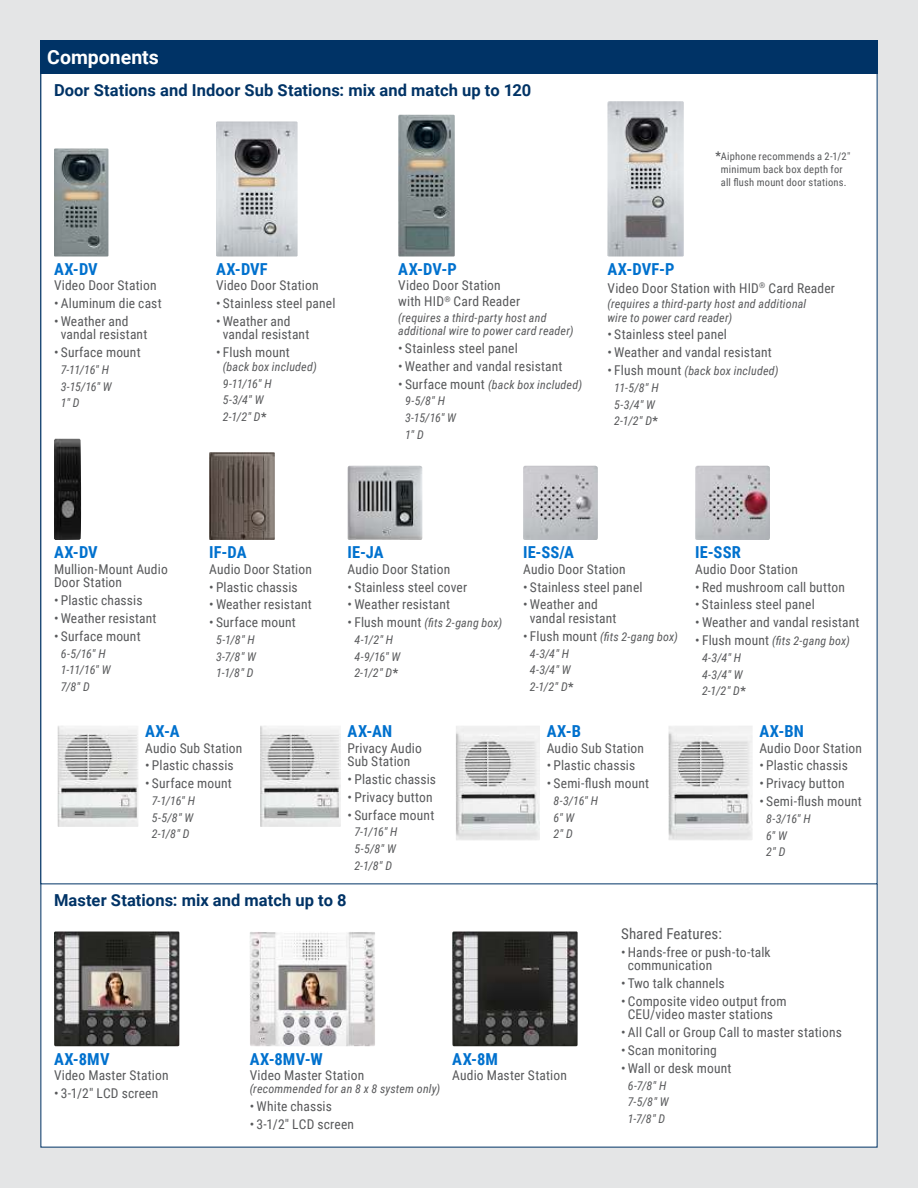
<style>
.page{position:relative;width:918px;height:1188px;background:#e4e5e6}
.page>*{position:absolute;margin:0;border:0;box-sizing:border-box;transform-origin:0 0}
.t1{font:700 19.5px "Roboto";color:#fff}
.t2{font:700 16.5px "Roboto Condensed";letter-spacing:.01em;color:#0071ce}
.t3{font:700 16.5px "Roboto";letter-spacing:.005em;color:#036}
.t4{font:15px "Roboto Condensed";letter-spacing:.005em;color:#58595b}
.t5{font:13.5px/13.5px "Roboto Condensed";letter-spacing:.01em;color:#58595b}
.t6{font:italic 12px/16.6px "Roboto Condensed";letter-spacing:.015em;color:#58595b}
.t7{font:10.5px/12.6px "Roboto Condensed";letter-spacing:.02em;color:#58595b;text-align:center}
.s1{font-weight:700;font-size:12px}
.s2{font-weight:700;font-style:normal}
.s3{font-style:normal;font-size:13.5px}
</style>
<div class="page">
<div style="left:40px;top:40px;width:838px;height:1108px;background:#fff"></div>
<div style="left:41px;top:41px;width:836px;height:843px;background:#fff"></div>
<div style="left:41px;top:40px;width:837px;height:34px;background:#036"></div>
<img style="left:54px;top:148px;width:54px;height:109px">
<img style="left:216px;top:122px;width:82px;height:134px">
<img style="left:398px;top:115px;width:57px;height:142px">
<img style="left:608px;top:101px;width:76px;height:155px">
<img style="left:54px;top:439px;width:27px;height:101px">
<img style="left:209px;top:452px;width:66px;height:88px">
<img style="left:54px;top:932px;width:125px;height:114px">
<img style="left:250px;top:932px;width:125px;height:114px">
<img style="left:452px;top:932px;width:126px;height:114px">
<img style="left:348px;top:466px;width:74px;height:74px">
<img style="left:523px;top:466px;width:75px;height:74px">
<img style="left:695px;top:466px;width:75px;height:74px">
<img style="left:58px;top:726px;width:80px;height:101px">
<img style="left:260px;top:726px;width:81px;height:101px">
<img style="left:456px;top:726px;width:84px;height:114px">
<img style="left:668px;top:726px;width:85px;height:114px">
<h1 class="t1" style="left:47px;top:49px;width:113px">Components</h1>
<p class="t3" style="left:54px;top:84px;width:479px">Door Stations and Indoor Sub Stations: mix and match up to 120</p>
<p class="t7" style="left:716px;top:151px;width:136px"><span class="s1">*</span> Aiphone recommends a 2‑1/2" minimum back box depth for<br>all flush mount door stations.</p>
<p class="t2" style="left:54px;top:263px;width:45px">AX‑DV</p>
<p class="t5" style="left:54px;top:280px;width:104px">Video Door Station</p>
<p class="t5" style="left:54px;top:298px;width:109px">• Aluminum die cast</p>
<p class="t5" style="left:61px;top:316px;width:88px;text-indent:-7px">• Weather and vandal resistant</p>
<p class="t5" style="left:54px;top:347px;width:88px">• Surface mount</p>
<p class="t6" style="left:61px;top:361px;width:53px">7-11/16" H<br>3-15/16" W<br>1" D</p>
<p class="t2" style="left:216px;top:263px;width:53px">AX‑DVF</p>
<p class="t5" style="left:216px;top:280px;width:104px">Video Door Station</p>
<p class="t5" style="left:216px;top:298px;width:121px">• Stainless steel panel</p>
<p class="t5" style="left:223px;top:316px;width:88px;text-indent:-7px">• Weather and vandal resistant</p>
<p class="t5" style="left:216px;top:347px;width:75px">• Flush mount</p>
<p class="t6" style="left:223px;top:358px;width:96px">(back box included)<br>9-11/16" H<br>5-3/4" W<br>2-1/2" D<span class="s2">*</span></p>
<p class="t2" style="left:398px;top:263px;width:60px">AX‑DV‑P</p>
<p class="t5" style="left:398px;top:278px;width:123px;line-height:16.2px">Video Door Station with HID<sup>®</sup> Card Reader</p>
<p class="t6" style="left:398px;top:311px;width:177px;line-height:13.5px">(requires a third‑party host and additional wire to power card reader)</p>
<p class="t5" style="left:398px;top:343px;width:121px">• Stainless steel panel</p>
<p class="t5" style="left:398px;top:360px;width:166px">• Weather and vandal resistant</p>
<p class="t6" style="left:405px;top:376px;width:179px;text-indent:-7px"><span class="s3">• Surface mount</span> (back box included)<br>9-5/8" H<br>3-15/16" W<br>1" D</p>
<p class="t2" style="left:608px;top:263px;width:69px">AX‑DVF‑P</p>
<p class="t5" style="left:608px;top:281px;width:229px">Video Door Station with HID<sup>®</sup> Card Reader</p>
<p class="t6" style="left:607px;top:297px;width:200px;line-height:13.5px">(requires a third-party host and additional wire to power card reader)</p>
<p class="t5" style="left:607px;top:329px;width:121px">• Stainless steel panel</p>
<p class="t5" style="left:607px;top:347px;width:166px">• Weather and vandal resistant</p>
<p class="t6" style="left:614px;top:362px;width:166px;text-indent:-7px"><span class="s3">• Flush mount</span> (back box included)<br>11-5/8" H<br>5-3/4" W<br>2-1/2" D<span class="s2">*</span></p>
<p class="t2" style="left:54px;top:546px;width:45px">AX‑DV</p>
<p class="t5" style="left:54px;top:563px;width:115px">Mullion‑Mount Audio<br>Door Station</p>
<p class="t5" style="left:54px;top:595px;width:90px">• Plastic chassis</p>
<p class="t5" style="left:54px;top:613px;width:104px">• Weather resistant</p>
<p class="t5" style="left:54px;top:630px;width:88px">• Surface mount</p>
<p class="t6" style="left:61px;top:644px;width:51px">6-5/16" H<br>1-11/16" W<br>7/8" D</p>
<p class="t2" style="left:209px;top:546px;width:39px">IF‑DA</p>
<p class="t5" style="left:209px;top:563px;width:104px">Audio Door Station</p>
<p class="t5" style="left:209px;top:581px;width:90px">• Plastic chassis</p>
<p class="t5" style="left:209px;top:599px;width:104px">• Weather resistant</p>
<p class="t5" style="left:209px;top:617px;width:88px">• Surface mount</p>
<p class="t6" style="left:216px;top:631px;width:42px;text-align:justify">5-1/8" H 3-7/8" W 1-1/8" D</p>
<p class="t2" style="left:145px;top:725px;width:36px">AX‑A</p>
<p class="t5" style="left:145px;top:742px;width:99px">Audio Sub Station</p>
<p class="t5" style="left:145px;top:760px;width:90px">• Plastic chassis</p>
<p class="t5" style="left:145px;top:778px;width:88px">• Surface mount</p>
<p class="t6" style="left:152px;top:792px;width:45px">7-1/16" H<br>5-5/8" W<br>2-1/8" D</p>
<p class="t2" style="left:348px;top:546px;width:38px">IE‑JA</p>
<p class="t5" style="left:348px;top:563px;width:104px">Audio Door Station</p>
<p class="t5" style="left:348px;top:581px;width:121px">• Stainless steel cover</p>
<p class="t5" style="left:348px;top:599px;width:104px">• Weather resistant</p>
<p class="t6" style="left:354px;top:614px;width:149px;text-indent:-7px"><span class="s3">• Flush mount</span> (fits 2-gang box)<br>4-1/2" H<br>4-9/16" W<br>2-1/2" D<span class="s2">*</span></p>
<p class="t2" style="left:348px;top:725px;width:46px">AX‑AN</p>
<p class="t5" style="left:348px;top:742px;width:76px">Privacy Audio<br>Sub Station</p>
<p class="t5" style="left:348px;top:773px;width:90px">• Plastic chassis</p>
<p class="t5" style="left:348px;top:791px;width:87px">• Privacy button</p>
<p class="t5" style="left:348px;top:809px;width:88px">• Surface mount</p>
<p class="t6" style="left:354px;top:823px;width:45px">7-1/16" H<br>5-5/8" W<br>2-1/8" D</p>
<p class="t3" style="left:54px;top:894px;width:294px">Master Stations: mix and match up to 8</p>
<p class="t2" style="left:523px;top:546px;width:53px">IE‑SS/A</p>
<p class="t5" style="left:523px;top:563px;width:104px">Audio Door Station</p>
<p class="t5" style="left:523px;top:581px;width:121px">• Stainless steel panel</p>
<p class="t5" style="left:530px;top:599px;width:88px;text-indent:-7px">• Weather and vandal resistant</p>
<p class="t6" style="left:530px;top:628px;width:149px;text-indent:-7px"><span class="s3">• Flush mount</span> (fits 2-gang box)<br>4-3/4" H<br>4-3/4" W<br>2-1/2" D<span class="s2">*</span></p>
<p class="t2" style="left:547px;top:725px;width:36px">AX‑B</p>
<p class="t5" style="left:547px;top:742px;width:99px">Audio Sub Station</p>
<p class="t5" style="left:547px;top:760px;width:90px">• Plastic chassis</p>
<p class="t5" style="left:547px;top:778px;width:104px">• Semi‑flush mount</p>
<p class="t6" style="left:554px;top:792px;width:46px">8-3/16" H<br>6" W<br>2" D</p>
<p class="t2" style="left:695px;top:546px;width:47px">IE‑SSR</p>
<p class="t5" style="left:695px;top:563px;width:104px">Audio Door Station</p>
<p class="t5" style="left:695px;top:581px;width:151px">• Red mushroom call button</p>
<p class="t5" style="left:695px;top:599px;width:121px">• Stainless steel panel</p>
<p class="t5" style="left:695px;top:617px;width:166px">• Weather and vandal resistant</p>
<p class="t6" style="left:702px;top:632px;width:149px;text-indent:-7px"><span class="s3">• Flush mount</span> (fits 2-gang box)<br>4-3/4" H<br>4-3/4" W<br>2-1/2" D<span class="s2">*</span></p>
<p class="t2" style="left:759px;top:725px;width:46px">AX‑BN</p>
<p class="t5" style="left:759px;top:742px;width:104px">Audio Door Station</p>
<p class="t5" style="left:759px;top:760px;width:90px">• Plastic chassis</p>
<p class="t5" style="left:759px;top:778px;width:87px">• Privacy button</p>
<p class="t5" style="left:759px;top:796px;width:104px">• Semi‑flush mount</p>
<p class="t6" style="left:766px;top:810px;width:46px">8-3/16" H<br>6" W<br>2" D</p>
<p class="t2" style="left:54px;top:1052px;width:57px">AX‑8MV</p>
<p class="t5" style="left:54px;top:1069px;width:116px">Video Master Station</p>
<p class="t5" style="left:54px;top:1087px;width:106px">• 3‑1/2" LCD screen</p>
<p class="t2" style="left:250px;top:1052px;width:75px">AX‑8MV‑W</p>
<p class="t5" style="left:250px;top:1069px;width:116px">Video Master Station</p>
<p class="t6" style="left:250px;top:1080px;width:192px">(recommended for an 8 x 8 system only)</p>
<p class="t5" style="left:250px;top:1101px;width:84px">• White chassis</p>
<p class="t5" style="left:250px;top:1119px;width:106px">• 3‑1/2" LCD screen</p>
<p class="t2" style="left:452px;top:1052px;width:47px">AX‑8M</p>
<p class="t5" style="left:452px;top:1069px;width:116px">Audio Master Station</p>
<p class="t4" style="left:621px;top:927px;width:102px">Shared Features:</p>
<p class="t5" style="left:628px;top:946px;width:144px;text-indent:-7px">• Hands‑free or push‑to‑talk communication</p>
<p class="t5" style="left:621px;top:978px;width:105px">• Two talk channels</p>
<p class="t5" style="left:621px;top:996px;width:167px;text-align:center">• Composite video output from<br>CEU/video master stations</p>
<p class="t5" style="left:621px;top:1027px;width:222px">• All Call or Group Call to master stations</p>
<p class="t5" style="left:621px;top:1045px;width:97px">• Scan monitoring</p>
<p class="t5" style="left:621px;top:1063px;width:112px">• Wall or desk mount</p>
<p class="t6" style="left:628px;top:1077px;width:43px">6-7/8" H<br>7-5/8" W<br>1-7/8" D</p>
</div>
